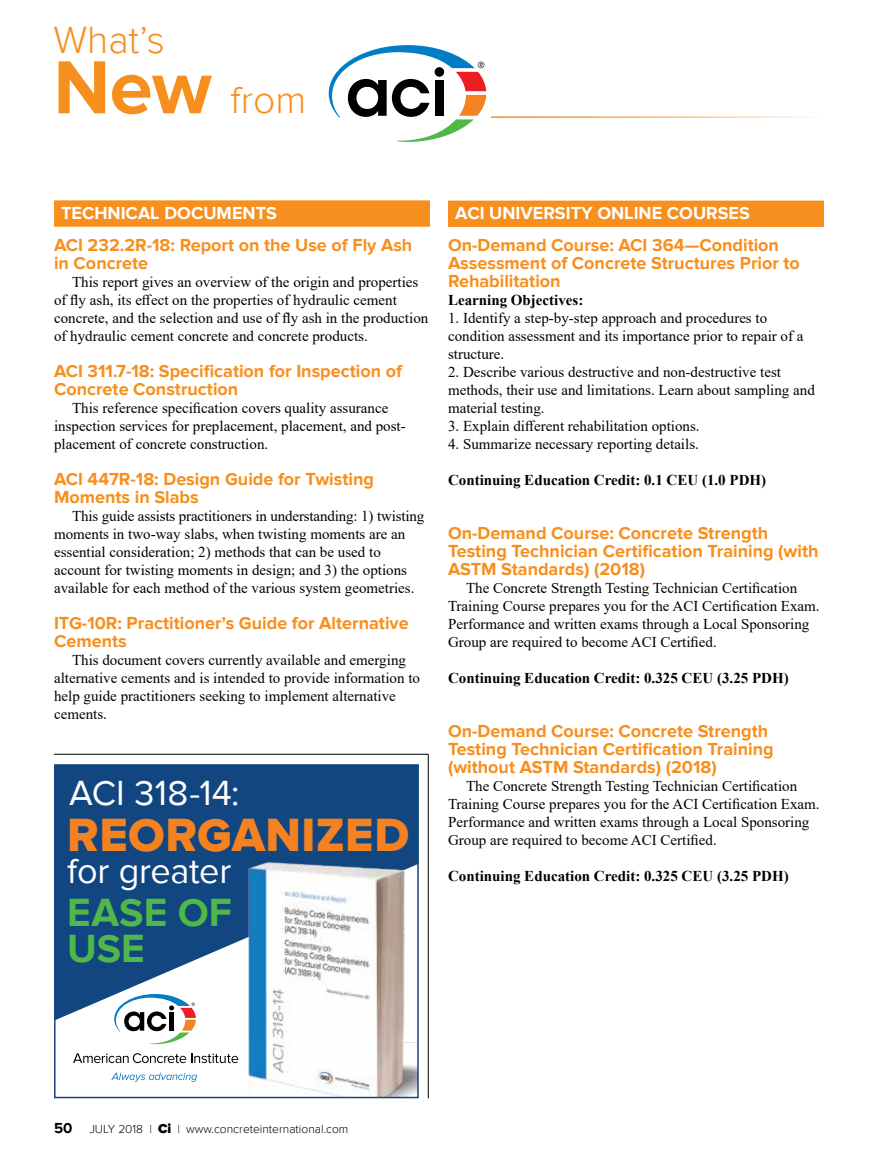
<style>
.page{position:relative;width:878px;height:1175px;background:#fff}
.page>*{position:absolute;margin:0;border:0;box-sizing:border-box;transform-origin:0 0}
.t1{font:48px "Proxima Nova Extrabld";letter-spacing:.01em;color:#f58220}
.t2{font:700 40.5px/36px "Proxima Nova";color:#50b848}
.t3{font:300 39px/60px "Proxima Nova";color:#f78f1e}
.t4{font:36px "Proxima Nova";letter-spacing:-.005em;color:#fff}
.t5{font:700 18px/18px "Proxima Nova";color:#f78f1e}
.t6{font:700 18px "Proxima Nova";color:#fff}
.t7{font:15px/18px "Times New Roman";color:#000}
.t8{font:700 15px "Times New Roman";color:#000}
.t9{font:300 12px "Proxima Nova";color:#000}
.s1{font-weight:700;font-size:78px}
.s2{font-weight:700;font-size:15px}
.s3{font-weight:900;font-size:13.5px}
</style>
<div class="page">
<svg style="left:329px;top:45px;width:157px;height:97px"></svg>
<div style="left:54px;top:200px;width:376px;height:21px;background:#f78f1e"></div>
<div style="left:54px;top:219px;width:376px;height:8px;background:#f78f1e"></div>
<div style="left:448px;top:201px;width:376px;height:21px;background:#f78f1e"></div>
<div style="left:448px;top:219px;width:376px;height:8px;background:#f78f1e"></div>
<svg style="left:57px;top:767px;width:358px;height:253px;background:#28578b"></svg>
<img style="left:248px;top:861px;width:167px;height:234px">
<div style="left:54px;top:764px;width:364px;height:334px;border:2px solid #124680"></div>
<svg style="left:73px;top:1053px;width:165px;height:10px"></svg>
<svg style="left:111px;top:1072px;width:86px;height:10px"></svg>
<svg style="left:114px;top:994px;width:82px;height:50px"></svg>
<hr style="left:54px;top:754px;width:374px;height:1px;background:#000">
<hr style="left:428px;top:754px;width:1px;height:344px;background:#000">
<h3 class="t3" style="left:53px;top:11px;width:254px">What’s<br><span class="s1">New</span> from</h3>
<p class="t6" style="left:61px;top:203px;width:217px">TECHNICAL DOCUMENTS</p>
<p class="t5" style="left:54px;top:236px;width:360px">ACI 232.2R-18: Report on the Use of Fly Ash in Concrete</p>
<p class="t7" style="left:54px;top:272px;width:376px;text-indent:18px">This report gives an overview of the origin and properties of fly ash, its effect on the properties of hydraulic cement concrete, and the selection and use of fly ash in the production of hydraulic cement concrete and concrete products.</p>
<p class="t5" style="left:54px;top:362px;width:349px">ACI 311.7-18: Specification for Inspection of<br>Concrete Construction</p>
<p class="t7" style="left:54px;top:398px;width:353px;text-indent:18px">This reference specification covers quality assurance inspection services for preplacement, placement, and post&shy;placement of concrete construction.</p>
<p class="t5" style="left:54px;top:470px;width:321px">ACI 447R-18: Design Guide for Twisting<br>Moments in Slabs</p>
<p class="t7" style="left:54px;top:506px;width:372px;text-indent:18px">This guide assists practitioners in understanding: 1) twisting moments in two-way slabs, when twisting moments are an essential consideration; 2) methods that can be used to account for twisting moments in design; and 3) the options available for each method of the various system geometries.</p>
<p class="t5" style="left:54px;top:614px;width:356px">ITG-10R: Practitioner’s Guide for Alternative<br>Cements</p>
<p class="t7" style="left:54px;top:650px;width:367px;text-indent:18px">This document covers currently available and emerging alternative cements and is intended to provide information to help guide practitioners seeking to implement alternative cements.</p>
<h3 class="t4" style="left:69px;top:772px;width:172px">ACI 318-14:</h3>
<h1 class="t1" style="left:67px;top:807px;width:343px">REORGANIZED</h1>
<h3 class="t4" style="left:67px;top:850px;width:165px">for greater</h3>
<h2 class="t2" style="left:67px;top:895px;width:166px">EASE OF<br>USE</h2>
<p class="t6" style="left:455px;top:203px;width:296px">ACI UNIVERSITY ONLINE COURSES</p>
<p class="t5" style="left:448px;top:236px;width:353px">On-Demand Course: ACI 364—Condition<br>Assessment of Concrete Structures Prior to<br>Rehabilitation</p>
<p class="t8" style="left:448px;top:289px;width:137px">Learning Objectives:</p>
<p class="t7" style="left:448px;top:308px;width:357px">1. Identify a step-by-step approach and procedures to condition assessment and its importance prior to repair of a structure.</p>
<p class="t7" style="left:448px;top:362px;width:368px">2. Describe various destructive and non-destructive test methods, their use and limitations. Learn about sampling and material testing.</p>
<p class="t7" style="left:448px;top:416px;width:253px">3. Explain different rehabilitation options.</p>
<p class="t7" style="left:448px;top:434px;width:252px">4. Summarize necessary reporting details.</p>
<p class="t8" style="left:448px;top:469px;width:320px">Continuing Education Credit: 0.1 CEU (1.0 PDH)</p>
<p class="t5" style="left:448px;top:524px;width:372px">On-Demand Course: Concrete Strength<br>Testing Technician Certification Training (with<br>ASTM Standards) (2018)</p>
<p class="t7" style="left:448px;top:578px;width:373px;text-indent:18px">The Concrete Strength Testing Technician Certification Training Course prepares you for the ACI Certification Exam.<br>Performance and written exams through a Local Sponsoring Group are required to become ACI Certified.</p>
<p class="t8" style="left:448px;top:667px;width:342px">Continuing Education Credit: 0.325 CEU (3.25 PDH)</p>
<p class="t5" style="left:448px;top:722px;width:327px">On-Demand Course: Concrete Strength<br>Testing Technician Certification Training (without ASTM Standards) (2018)</p>
<p class="t7" style="left:448px;top:776px;width:373px;text-indent:18px">The Concrete Strength Testing Technician Certification Training Course prepares you for the ACI Certification Exam.<br>Performance and written exams through a Local Sponsoring Group are required to become ACI Certified.</p>
<p class="t8" style="left:448px;top:865px;width:342px">Continuing Education Credit: 0.325 CEU (3.25 PDH)</p>
<p class="t9" style="left:54px;top:1121px;width:296px"><span class="s2">50</span> JULY 2018 | <span class="s3">Ci</span> | www.concreteinternational.com</p>
</div>
